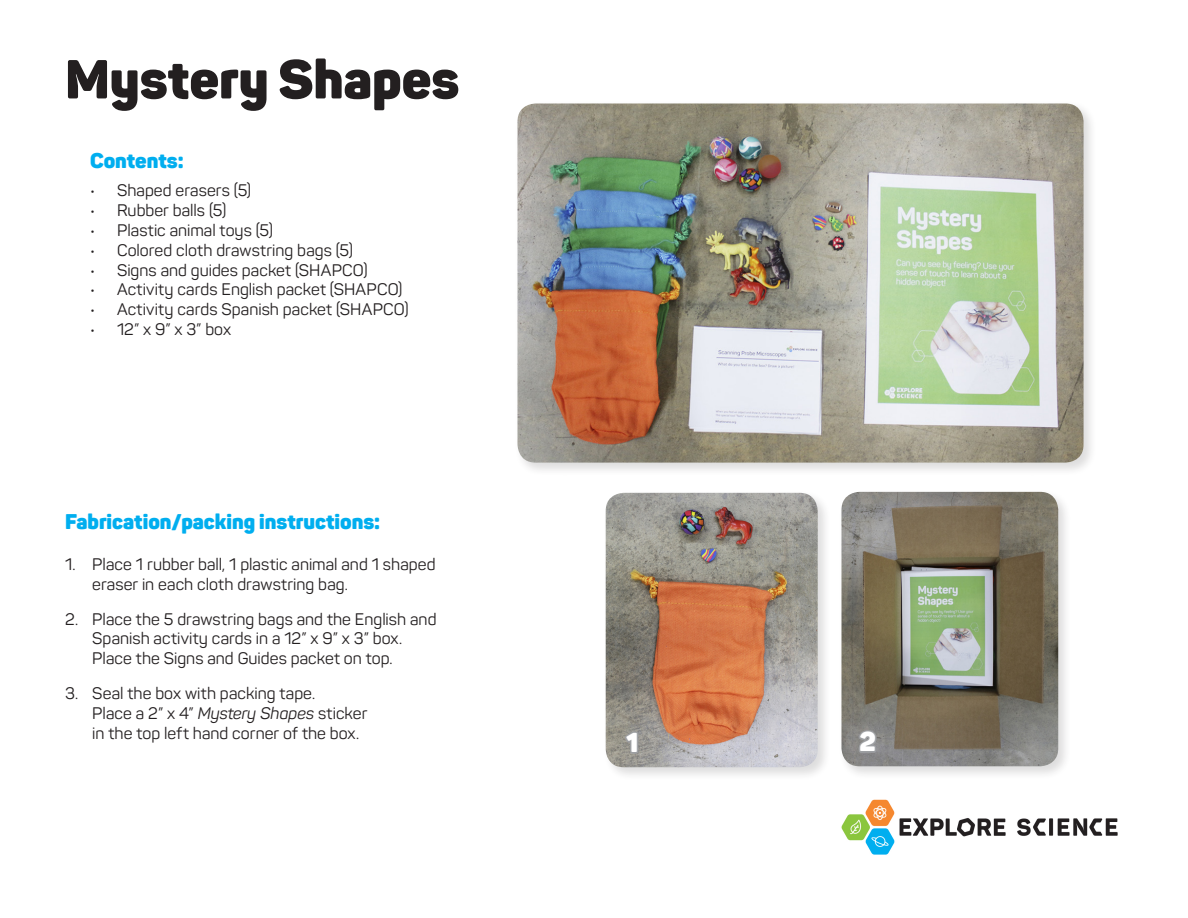
<style>
.page{position:relative;width:1188px;height:918px;background:#fff}
.page>*{position:absolute;margin:0;border:0;box-sizing:border-box;transform-origin:0 0}
.t1{font:900 54px "Panton";color:#231f20}
.t2{font:900 27px "Panton";color:#fff}
.t3{font:900 21px "Panton";color:#00aeef}
.t4{font:16.5px/19.8px "Panton";letter-spacing:.005em;color:#231f20}
.s1{font-style:italic}
</style>
<div class="page">
<img style="left:841px;top:799px;width:277px;height:56px">
<div style="left:839px;top:489px;width:233px;height:291px;background:#231f20;opacity:.15"></div>
<img style="left:842px;top:492px;width:216px;height:274px">
<svg style="left:857px;top:729px;width:21px;height:25px"></svg>
<div style="left:515px;top:101px;width:582px;height:375px;background:#231f20;opacity:.15"></div>
<img style="left:518px;top:104px;width:566px;height:359px">
<div style="left:603px;top:490px;width:228px;height:291px;background:#231f20;opacity:.15"></div>
<img style="left:606px;top:493px;width:212px;height:274px">
<svg style="left:623px;top:730px;width:17px;height:25px"></svg>
<p class="t1" style="left:65px;top:45px;width:396px">Mystery Shapes</p>
<p class="t3" style="left:90px;top:147px;width:95px">Contents:</p>
<p class="t4" style="left:90px;top:181px;width:163px">• Shaped erasers (5)</p>
<p class="t4" style="left:90px;top:200px;width:138px">• Rubber balls (5)</p>
<p class="t4" style="left:90px;top:220px;width:185px">• Plastic animal toys (5)</p>
<p class="t4" style="left:90px;top:240px;width:265px">• Colored cloth drawstring bags (5)</p>
<p class="t4" style="left:90px;top:260px;width:279px">• Signs and guides packet (SHAPCO)</p>
<p class="t4" style="left:90px;top:280px;width:314px">• Activity cards English packet (SHAPCO)</p>
<p class="t4" style="left:90px;top:299px;width:320px">• Activity cards Spanish packet (SHAPCO)</p>
<p class="t4" style="left:90px;top:319px;width:143px">• 12” x 9” x 3” box</p>
<p class="t3" style="left:65px;top:508px;width:316px">Fabrication/packing instructions:</p>
<p class="t4" style="left:92px;top:554px;width:345px;text-indent:-27px">1. Place 1 rubber ball, 1 plastic animal and 1 shaped eraser in each cloth drawstring bag.</p>
<p class="t4" style="left:92px;top:609px;width:346px;text-indent:-27px">2. Place the 5 drawstring bags and the English and<br>Spanish activity cards in a 12” x 9” x 3” box.<br>Place the Signs and Guides packet on top.</p>
<p class="t4" style="left:92px;top:683px;width:277px;text-indent:-27px">3. Seal the box with packing tape.<br>Place a 2” x 4” <span class="s1">Mystery Shapes</span> sticker in the top left hand corner of the box.</p>
<p class="t2" style="left:626px;top:725px;width:14px">1</p>
<p class="t2" style="left:859px;top:724px;width:18px">2</p>
</div>
